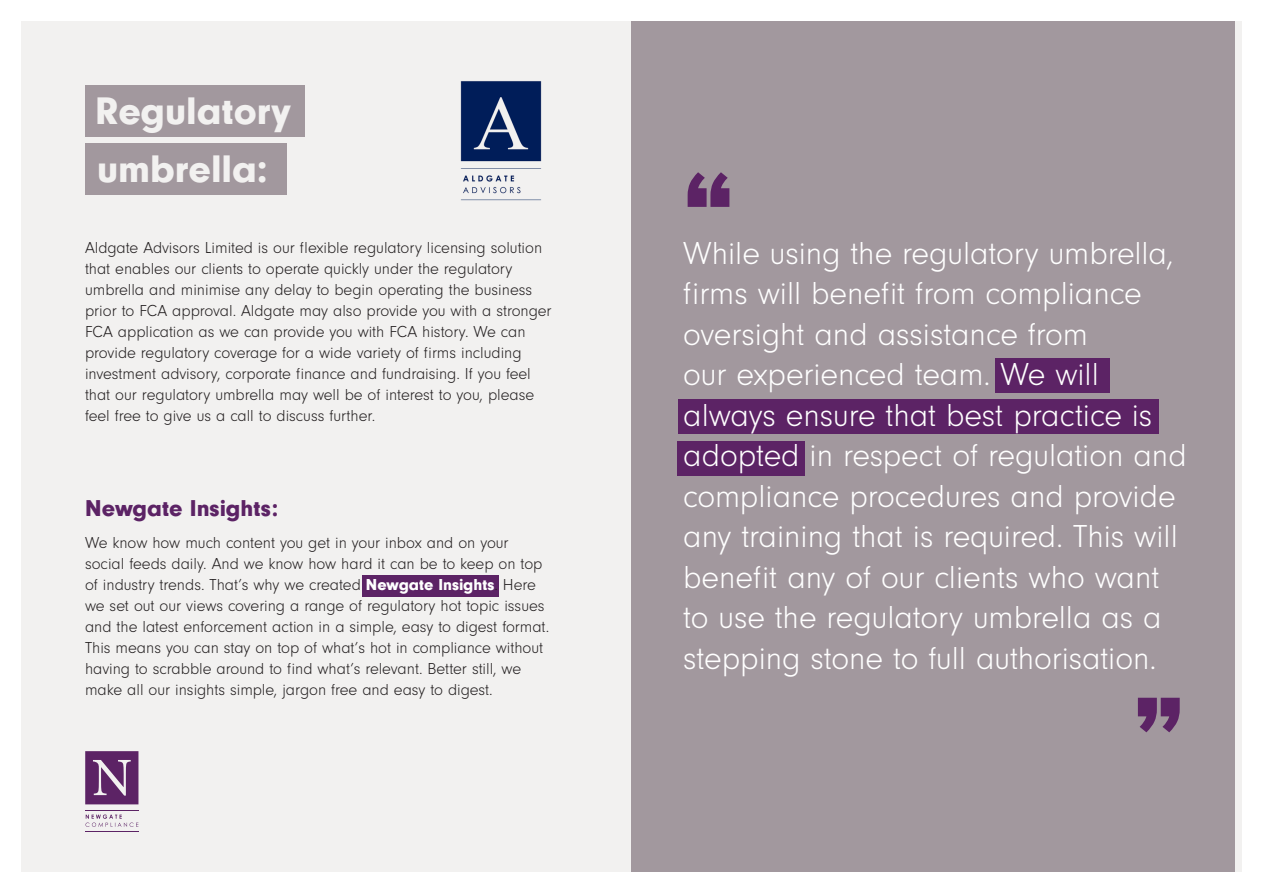
<style>
.page{position:relative;width:1263px;height:893px;background:#fff}
.page>*{position:absolute;margin:0;border:0;box-sizing:border-box;transform-origin:0 0}
.t1{font:900 39.9px "Neuzeit Gro";color:#f2f1f0}
.purple_pull_out{font:300 33px/40.5px "Neuzeit Gro";color:#fff}
.bold_pull_out{font:900 23.85px "Neuzeit Gro";color:#5c2365}
.white_body{font:300 16.5px/21px "Neuzeit Gro";color:#231f20}
.s1{font-weight:900;color:#fff}
</style>
<div class="page">
<div style="left:21px;top:21px;width:1221px;height:851px;background:#f2f1f0"></div>
<div style="left:631px;top:21px;width:604px;height:851px;background:#a2989e"></div>
<div style="left:362px;top:575px;width:136px;height:21px;background:#5c2365"></div>
<img style="left:460px;top:81px;width:82px;height:120px">
<svg style="left:688px;top:172px;width:41px;height:35px"></svg>
<svg style="left:1138px;top:698px;width:42px;height:34px"></svg>
<div style="left:995px;top:358px;width:115px;height:34px;background:#5c2365"></div>
<div style="left:678px;top:399px;width:481px;height:34px;background:#5c2365"></div>
<div style="left:678px;top:441px;width:127px;height:35px;background:#5c2365"></div>
<svg style="left:85px;top:751px;width:53px;height:53px;background:#714179"></svg>
<svg style="left:86px;top:814px;width:52px;height:13px"></svg>
<hr style="left:85px;top:810px;width:53px;height:1px;background:#5c2365">
<hr style="left:85px;top:831px;width:53px;height:1px;background:#5c2365">
<div style="left:85px;top:85px;width:219px;height:52px;background:#a2989e"></div>
<div style="left:85px;top:143px;width:202px;height:52px;background:#a2989e"></div>
<p class="t1" style="left:95px;top:88px;width:197px">Regulatory</p>
<p class="t1" style="left:97px;top:146px;width:172px">umbrella:</p>
<p class="white_body" style="left:85px;top:238px;width:468px">Aldgate Advisors Limited is our flexible regulatory licensing solution that enables our clients to operate quickly under the regulatory umbrella and minimise any delay to begin operating the business prior to FCA approval. Aldgate may also provide you with a stronger FCA application as we can provide you with FCA history. We can provide regulatory coverage for a wide variety of firms including investment advisory, corporate finance and fundraising. If you feel that our regulatory umbrella may well be of interest to you, please feel free to give us a call to discuss further.</p>
<p class="bold_pull_out" style="left:85px;top:494px;width:195px">Newgate Insights:</p>
<p class="white_body" style="left:85px;top:532px;width:466px">We know how much content you get in your inbox and on your social feeds daily. And we know how hard it can be to keep on top of industry trends. That’s why we created <span class="s1">Newgate Insights</span>. Here we set out our views covering a range of regulatory hot topic issues and the latest enforcement action in a simple, easy to digest format.<br>This means you can stay on top of what’s hot in compliance without having to scrabble around to find what’s relevant. Better still, we make all our insights simple, jargon free and easy to digest.</p>
<p class="purple_pull_out" style="left:683px;top:234px;width:505px">While using the regulatory umbrella, firms will benefit from compliance oversight and assistance from<br>our experienced team. We will always ensure that best practice is adopted in respect of regulation and compliance procedures and provide any training that is required. This will benefit any of our clients who want to use the regulatory umbrella as a stepping stone to full authorisation.</p>
</div>
